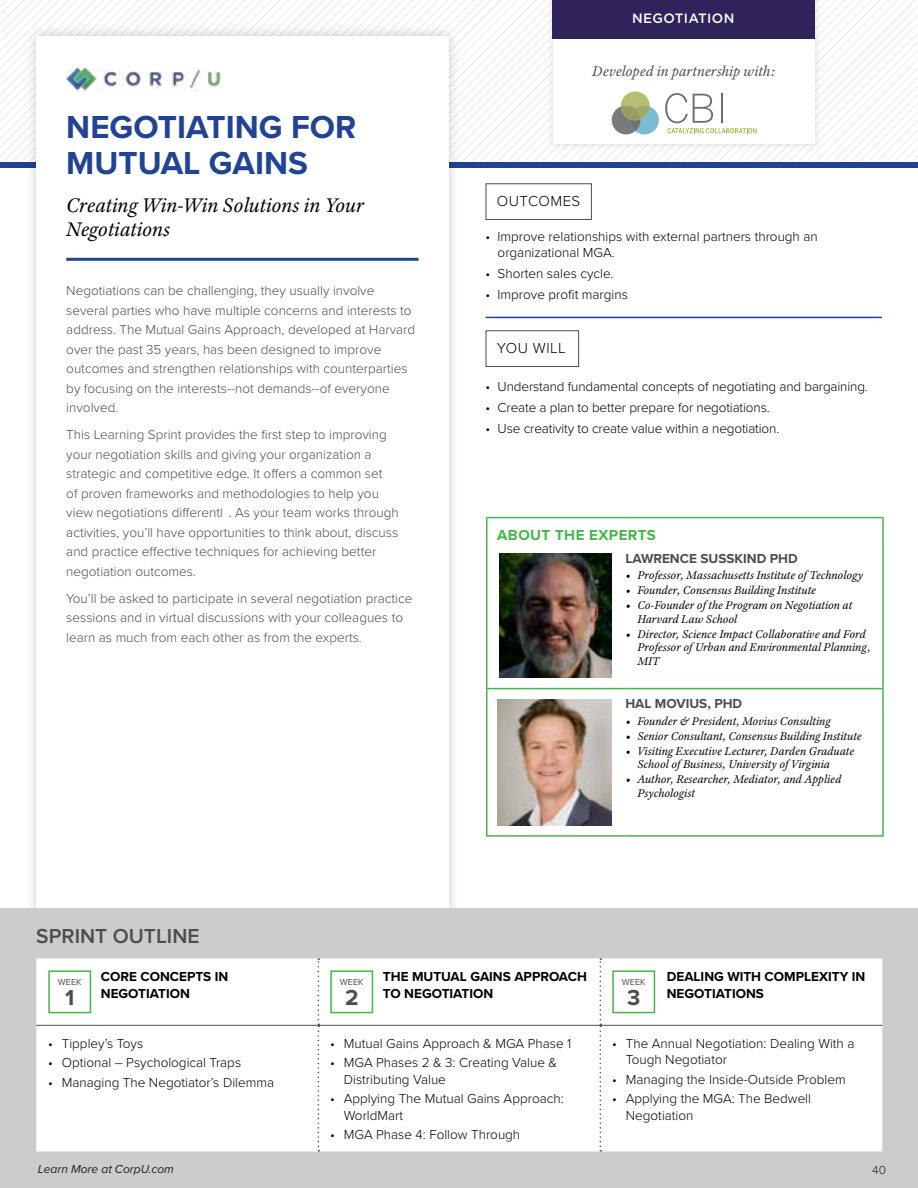
<style>
.page{position:relative;width:918px;height:1188px;background:#fff}
.page>*{position:absolute;margin:0;border:0;box-sizing:border-box;transform-origin:0 0}
.t1{font:700 33px/36px "Proxima Nova";color:#204396}
.t2{font:700 22.5px "Proxima Nova";color:#4d4d4d}
.t3{font:italic 21px/24px "Adobe Text Pro";color:#000}
.t4{font:600 21px "Proxima Nova";color:#4d4d4d}
.t5{font:italic 15px "Adobe Text Pro";color:#4d4d4d}
.t6{font:300 15px "Proxima Nova";letter-spacing:.03em;color:#000}
.t7{font:700 15px "Proxima Nova";letter-spacing:.03em;color:#45b649}
.t8{font:300 13.5px/19.5px "Proxima Nova";color:#4d4d4d}
.t9{font:300 13.5px/16.5px "Proxima Nova";color:#000}
.t10{font:700 13.5px/16.5px "Proxima Nova";color:#000}
.t11{font:700 13.5px "Proxima Nova";color:#4d4d4d}
.t12{font:500 13.5px "Gotham";letter-spacing:.025em;color:#fff}
.t13{font:italic 12px/13.5px "Adobe Text Pro";color:#000}
.t14{font:italic 12px "Proxima Nova";color:#000}
.t15{font:300 12px "Proxima Nova";color:#231f20}
.t16{font:300 12px "Proxima Nova";color:#000}
.t17{font:9px "Proxima Nova";color:#4d4d4d}
.s1{color:#231f20}
</style>
<div class="page">
<div style="left:0;top:1153px;width:918px;height:35px;background:#ccc"></div>
<hr style="left:0;top:1152px;width:918px;height:1px;background:#ccc">
<div style="left:0;top:162px;width:918px;height:5px;background:#204396"></div>
<div style="left:486px;top:183px;width:106px;height:37px;border:1px solid #4d4d4d"></div>
<hr style="left:486px;top:317px;width:396px;height:1px;background:#204396">
<div style="left:486px;top:330px;width:93px;height:37px;border:1px solid #4d4d4d"></div>
<div style="left:25px;top:24px;width:435px;height:1128px;background:#000;opacity:.2"></div>
<div style="left:36px;top:36px;width:412px;height:1116px;background:#fff"></div>
<hr style="left:66px;top:258px;width:353px;height:3px;background:#204396">
<div style="left:0;top:908px;width:918px;height:244px;background:#ccc"></div>
<div style="left:36px;top:958px;width:846px;height:193px;background:#fff"></div>
<svg style="left:318px;top:958px;width:1px;height:193px"></svg>
<svg style="left:600px;top:958px;width:1px;height:193px"></svg>
<hr style="left:36px;top:1025px;width:65px;height:1px;background:#4d4d4d">
<hr style="left:101px;top:1025px;width:217px;height:1px;background:#4d4d4d">
<hr style="left:318px;top:1025px;width:65px;height:1px;background:#4d4d4d">
<hr style="left:383px;top:1025px;width:217px;height:1px;background:#4d4d4d">
<hr style="left:600px;top:1025px;width:67px;height:1px;background:#4d4d4d">
<hr style="left:667px;top:1025px;width:215px;height:1px;background:#4d4d4d">
<div style="left:49px;top:971px;width:41px;height:42px;background:#fff"></div>
<div style="left:48px;top:970px;width:43px;height:43px;border:2px solid #45b649"></div>
<div style="left:331px;top:971px;width:41px;height:42px;background:#fff"></div>
<div style="left:330px;top:970px;width:43px;height:43px;border:2px solid #45b649"></div>
<div style="left:613px;top:971px;width:41px;height:42px;background:#fff"></div>
<div style="left:612px;top:970px;width:43px;height:43px;border:2px solid #45b649"></div>
<hr style="left:486px;top:517px;width:139px;height:1px;background:#45b649">
<hr style="left:625px;top:517px;width:259px;height:1px;background:#45b649">
<hr style="left:486px;top:688px;width:139px;height:1px;background:#45b649">
<hr style="left:625px;top:688px;width:259px;height:1px;background:#45b649">
<hr style="left:486px;top:835px;width:139px;height:2px;background:#45b649">
<hr style="left:625px;top:835px;width:259px;height:2px;background:#45b649">
<hr style="left:486px;top:518px;width:2px;height:25px;background:#45b649">
<hr style="left:882px;top:518px;width:2px;height:25px;background:#45b649">
<hr style="left:486px;top:543px;width:2px;height:145px;background:#45b649">
<hr style="left:882px;top:543px;width:2px;height:145px;background:#45b649">
<hr style="left:486px;top:689px;width:2px;height:146px;background:#45b649">
<hr style="left:882px;top:689px;width:2px;height:146px;background:#45b649">
<img style="left:499px;top:553px;width:113px;height:124px">
<img style="left:497px;top:699px;width:115px;height:126px">
<svg style="left:0;top:0;width:918px;height:162px"></svg>
<div style="left:552px;top:0;width:262px;height:39px;background:#30225b"></div>
<p class="t12" style="left:632px;top:10px;width:104px">NEGOTIATION</p>
<p class="t1" style="left:66px;top:110px;width:292px">NEGOTIATING FOR<br>MUTUAL GAINS</p>
<p class="t3" style="left:66px;top:188px;width:299px">Creating Win-Win Solutions in Your<br>Organization</p>
<p class="t3" style="left:66px;top:193px;width:299px">Creating Win-Win Solutions in Your<br>Negotiations</p>
<p class="t8" style="left:66px;top:280px;width:350px">Negotiations can be challenging, they usually involve several parties who have multiple concerns and interests to address. The Mutual Gains Approach, developed at Harvard over the past 35 years, has been designed to improve outcomes and strengthen relationships with counterparties by focusing on the interests--not demands--of everyone involved.</p>
<p class="t8" style="left:66px;top:424px;width:334px">This Learning Sprint provides the first step to improving your negotiation skills and giving your organization a strategic and competitive edge. It offers a common set<br>of proven frameworks and methodologies to help you view negotiations differentl . As your team works through activities, you’ll have opportunities to think about, discuss and practice effective techniques for achieving better negotiation outcomes.</p>
<p class="t8" style="left:66px;top:588px;width:348px">You’ll be asked to participate in several negotiation practice sessions and in virtual discussions with your colleagues to learn as much from each other as from the experts.</p>
<p class="t5" style="left:592px;top:62px;width:185px">Developed in partnership with:</p>
<p class="t6" style="left:497px;top:190px;width:85px">OUTCOMES</p>
<p class="t9" style="left:498px;top:227px;width:322px;text-indent:-12px">• Improve relationships with external partners through an organizational MGA.</p>
<p class="t9" style="left:486px;top:265px;width:129px">• Shorten sales cycle.</p>
<p class="t9" style="left:486px;top:286px;width:144px">• Improve profit margins</p>
<p class="t6" style="left:497px;top:337px;width:70px">YOU WILL</p>
<p class="t9" style="left:486px;top:377px;width:384px">• Understand fundamental concepts of negotiating and bargaining.</p>
<p class="t9" style="left:486px;top:398px;width:286px">• Create a plan to better prepare for negotiations.</p>
<p class="t9" style="left:486px;top:419px;width:295px">• Use creativity to create value within a negotiation.</p>
<p class="t7" style="left:497px;top:526px;width:160px">ABOUT THE EXPERTS</p>
<p class="t11" style="left:625px;top:550px;width:174px">LAWRENCE SUSSKIND PHD</p>
<p class="t13" style="left:625px;top:568px;width:239px">• Professor, Massachusetts Institute of Technology</p>
<p class="t13" style="left:625px;top:583px;width:192px">• Founder, Consensus Building Institute</p>
<p class="t13" style="left:637px;top:598px;width:216px;text-indent:-12px">• Co-Founder of the Program on Negotiation at<br>Harvard Law School</p>
<p class="t13" style="left:637px;top:627px;width:235px;text-indent:-12px">• Director, Science Impact Collaborative and Ford<br>Professor of Urban and Environmental Planning,<br>MIT</p>
<p class="t11" style="left:625px;top:696px;width:118px">HAL MOVIUS, PHD</p>
<p class="t13" style="left:625px;top:714px;width:207px">• Founder &amp; President, Movius Consulting</p>
<p class="t13" style="left:625px;top:729px;width:238px">• Senior Consultant, Consensus Building Institute</p>
<p class="t13" style="left:637px;top:744px;width:218px;text-indent:-12px">• Visiting Executive Lecturer, Darden Graduate<br>School of Business, University of Virginia</p>
<p class="t13" style="left:637px;top:773px;width:205px;text-indent:-12px">• Author, Researcher, Mediator, and Applied<br>Psychologist</p>
<p class="t4" style="left:36px;top:924px;width:165px">SPRINT OUTLINE</p>
<p class="t17" style="left:58px;top:975px;width:25px">WEEK</p>
<p class="t2" style="left:65px;top:984px;width:11px">1</p>
<p class="t10" style="left:101px;top:969px;width:129px">CORE CONCEPTS IN<br>NEGOTIATION</p>
<p class="t17" style="left:340px;top:975px;width:25px">WEEK</p>
<p class="t2" style="left:345px;top:984px;width:15px">2</p>
<p class="t10" style="left:383px;top:969px;width:205px">THE MUTUAL GAINS APPROACH<br>TO NEGOTIATION</p>
<p class="t17" style="left:622px;top:975px;width:25px">WEEK</p>
<p class="t2" style="left:627px;top:984px;width:15px">3</p>
<p class="t10" style="left:667px;top:969px;width:200px">DEALING WITH COMPLEXITY IN<br>NEGOTIATIONS</p>
<p class="t9" style="left:48px;top:1034px;width:97px">• Tippley’s Toys</p>
<p class="t9" style="left:48px;top:1054px;width:194px">• Optional – Psychological Traps</p>
<p class="t9" style="left:48px;top:1073px;width:227px">• Managing The Negotiator’s Dilemma</p>
<p class="t9" style="left:330px;top:1034px;width:243px">• Mutual Gains Approach &amp; MGA Phase 1</p>
<p class="t9" style="left:344px;top:1054px;width:215px;text-indent:-14px">• MGA Phases 2 &amp; 3: Creating Value &amp;<br>Distributing Value</p>
<p class="t9" style="left:344px;top:1090px;width:221px;text-indent:-14px">• Applying The Mutual Gains Approach:<br>WorldMart</p>
<p class="t9" style="left:330px;top:1126px;width:191px">• MGA Phase 4: Follow Through</p>
<p class="t9" style="left:626px;top:1034px;width:230px;text-indent:-14px">• The Annual Negotiation: Dealing With a<br>Tough Negotiator</p>
<p class="t9" style="left:612px;top:1070px;width:235px">• Managing the Inside-Outside Problem</p>
<p class="t9" style="left:626px;top:1090px;width:187px;text-indent:-14px">• Applying the MGA: The Bedwell<br>Negotiation</p>
<p class="t17" style="left:36px;top:1161px;width:24px">N200</p>
<p class="t16" style="left:873px;top:1160px;width:15px">36</p>
<p class="t14" style="left:38px;top:1160px;width:137px">Learn More at CorpU.<span class="s1">com</span></p>
<p class="t15" style="left:872px;top:1161px;width:15px">40</p>
</div>
